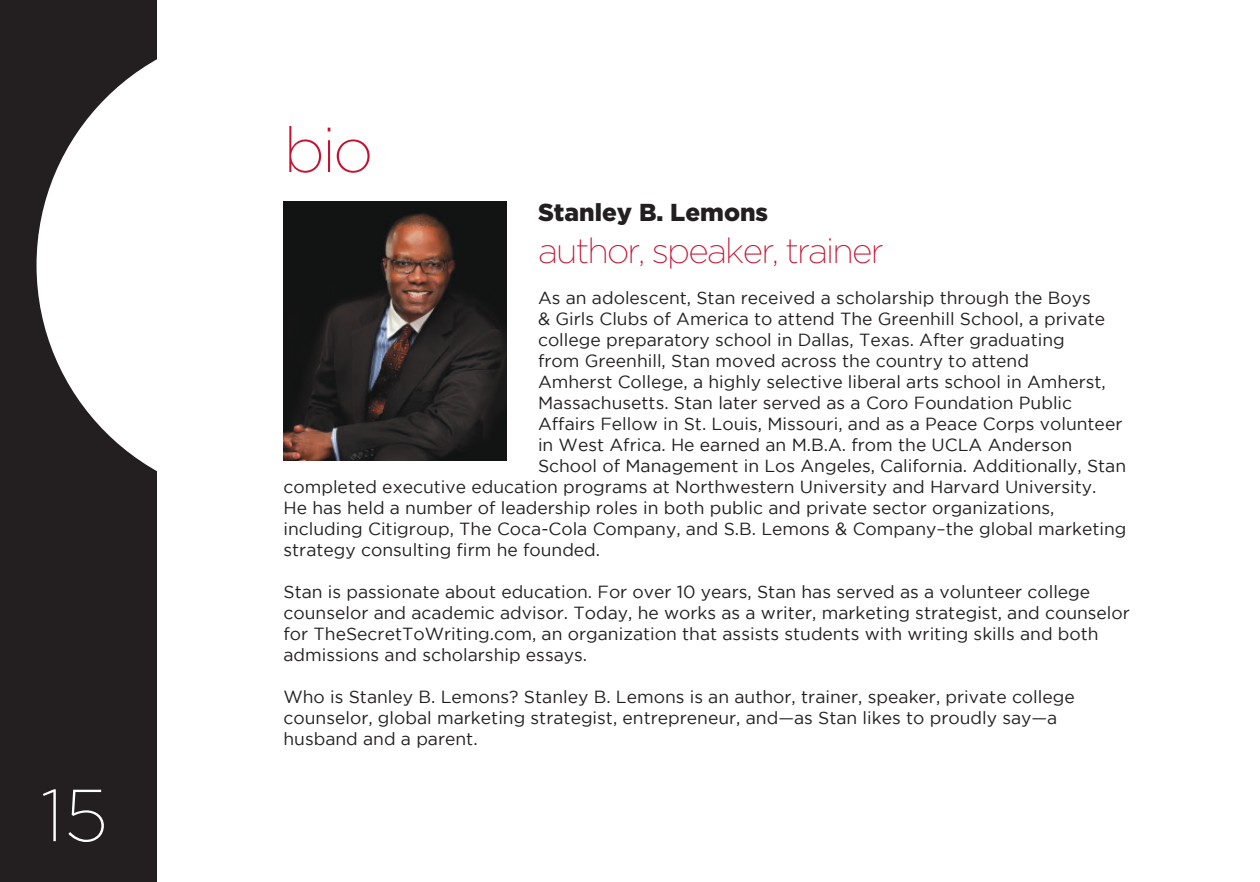
<style>
.page{position:relative;width:1260px;height:882px;background:#fff}
.page>*{position:absolute;margin:0;border:0;box-sizing:border-box;transform-origin:0 0}
.t1{font:200 73.5px "Gotham";color:#fff}
.quote{font:200 63px "Gotham";color:#c51230}
.quote-2{font:200 35px "Gotham";letter-spacing:-.05em;color:#c51230}
.quote-3{font:900 24.5px "Gotham";color:#231f20}
.quote-4{font:17.5px/21px "Gotham";color:#231f20}
</style>
<div class="page">
<div style="left:0;top:0;width:157px;height:882px;background:#231f20"></div>
<div style="left:37px;top:29px;width:472px;height:472px;background:#fff;border-radius:50%"></div>
<img style="left:284px;top:202px;width:223px;height:259px">
<p class="t1" style="left:41px;top:776px;width:69px">15</p>
<p class="quote" style="left:284px;top:116px;width:91px">bio</p>
<p class="quote-3" style="left:538px;top:199px;width:232px">Stanley B. Lemons</p>
<p class="quote-2" style="left:538px;top:232px;width:347px">author, speaker, trainer</p>
<p class="quote-4" style="left:538px;top:287px;width:554px">As an adolescent, Stan received a scholarship through the Boys</p>
<p class="quote-4" style="left:538px;top:308px;width:569px">&amp; Girls Clubs of America to attend The Greenhill School, a private</p>
<p class="quote-4" style="left:538px;top:329px;width:528px">college preparatory school in Dallas, Texas. After graduating</p>
<p class="quote-4" style="left:538px;top:350px;width:492px">from Greenhill, Stan moved across the country to attend</p>
<p class="quote-4" style="left:538px;top:371px;width:569px">Amherst College, a highly selective liberal arts school in Amherst,</p>
<p class="quote-4" style="left:538px;top:392px;width:536px">Massachusetts. Stan later served as a Coro Foundation Public</p>
<p class="quote-4" style="left:538px;top:413px;width:586px">Affairs Fellow in St. Louis, Missouri, and as a Peace Corps volunteer</p>
<p class="quote-4" style="left:538px;top:434px;width:536px">in West Africa. He earned an M.B.A. from the UCLA Anderson</p>
<p class="quote-4" style="left:538px;top:455px;width:590px">School of Management in Los Angeles, California. Additionally, Stan</p>
<p class="quote-4" style="left:284px;top:476px;width:814px">completed executive education programs at Northwestern University and Harvard University.</p>
<p class="quote-4" style="left:284px;top:497px;width:845px">He has held a number of leadership roles in both public and private sector organizations, including Citigroup, The Coca-Cola Company, and S.B. Lemons &amp; Company–the global marketing strategy consulting firm he founded.</p>
<p class="quote-4" style="left:284px;top:581px;width:848px">Stan is passionate about education. For over 10 years, Stan has served as a volunteer college counselor and academic advisor. Today, he works as a writer, marketing strategist, and counselor for TheSecretToWriting.com, an organization that assists students with writing skills and both admissions and scholarship essays.</p>
<p class="quote-4" style="left:284px;top:686px;width:793px">Who is Stanley B. Lemons? Stanley B. Lemons is an author, trainer, speaker, private college counselor, global marketing strategist, entrepreneur, and—as Stan likes to proudly say—a husband and a parent.</p>
</div>
